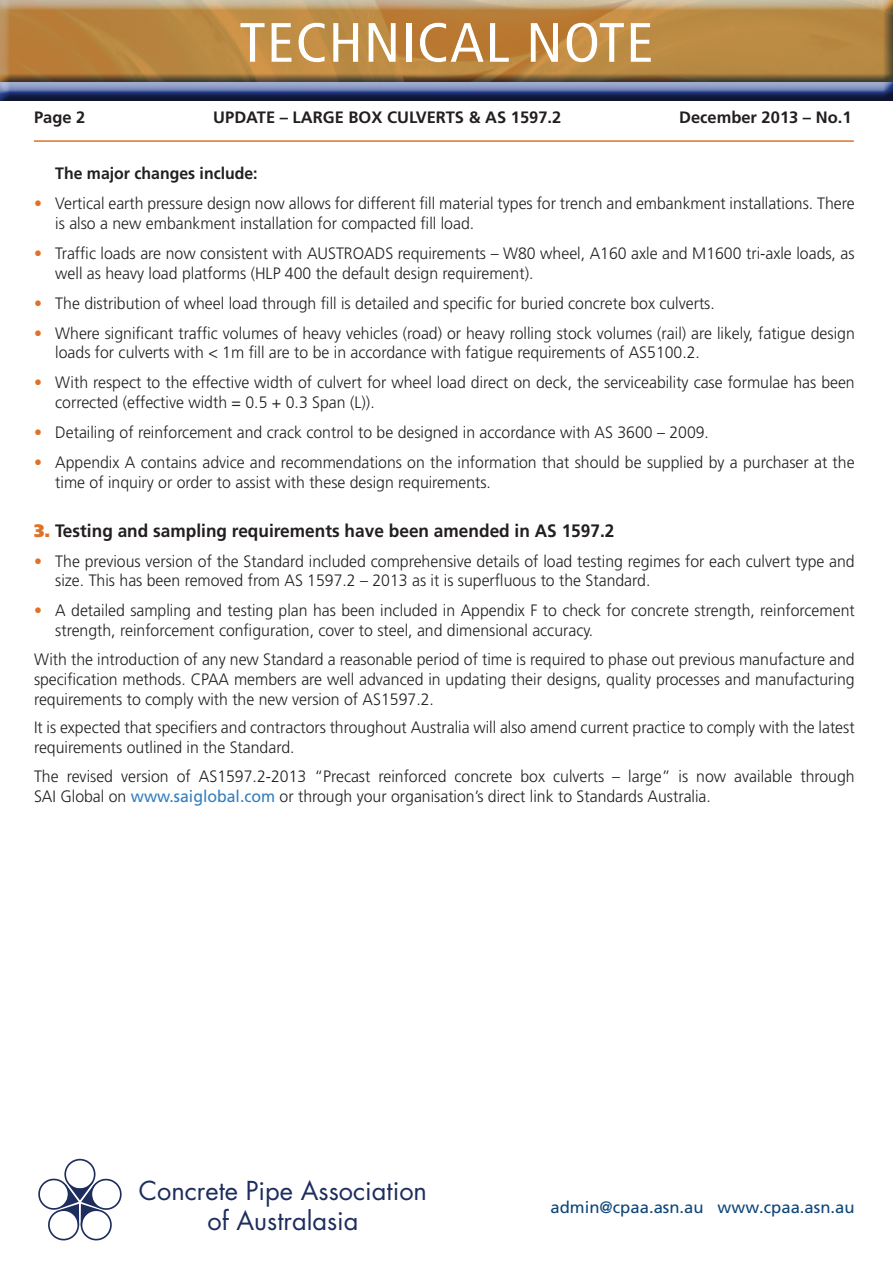
<style>
.page{position:relative;width:893px;height:1263px;background:#fff}
.page>*{position:absolute;margin:0;border:0;box-sizing:border-box;transform-origin:0 0}
.t1{font:condensed 55.5px "Frutiger";letter-spacing:.02em;color:#fff;scale:1.07 1}
.t2{font:25.35px/30.5px "Futura";color:#1d2d5d;text-align:center}
.t3{font:700 18px "Frutiger";color:#231f20;scale:.96 1}
.t4{font:300 16.5px/19.8px "Frutiger";color:#231f20;scale:.96 1}
.t5{font:700 16.5px "Frutiger";color:#231f20}
.t6{font:16.5px "Frutiger";color:#0d467a}
.t7{font:700 16.5px "Frutiger";color:#231f20;scale:.96 1}
.s1{color:#e17125}
.s2{font-weight:900;color:#e17125}
.s3{font-weight:400;color:#337dc0}
</style>
<div class="page">
<div style="left:64px;top:1159px;width:32px;height:31px;border:2px solid #1d2d5d;border-radius:50%"></div>
<svg style="left:38px;top:1176px;width:84px;height:65px"></svg>
<img style="left:0;top:0;width:893px;height:82px">
<div style="left:0;top:82px;width:893px;height:16px;background:#a0acce"></div>
<div style="left:0;top:83px;width:893px;height:20px;background:#231f20;opacity:.75"></div>
<div style="left:0;top:10px;width:893px;height:68px;background:#fff;opacity:.75"></div>
<hr style="left:34px;top:140px;width:820px;height:2px;background:#e17125">
<h1 class="t1" style="left:239px;top:10px;width:389px">TECHNICAL NOTE</h1>
<p class="t5" style="left:34px;top:107px;width:53px">Page 2</p>
<p class="t5" style="left:679px;top:107px;width:174px">December 2013 – No.1</p>
<p class="t7" style="left:55px;top:163px;width:212px">The major changes include:</p>
<p class="t4" style="left:55px;top:194px;width:834px;text-indent:-21px"><span class="s1">•</span> Vertical earth pressure design now allows for different fill material types for trench and embankment installations. There is also a new embankment installation for compacted fill load.</p>
<p class="t4" style="left:55px;top:243px;width:834px;text-indent:-21px"><span class="s1">•</span> Traffic loads are now consistent with AUSTROADS requirements – W80 wheel, A160 axle and M1600 tri-axle loads, as well as heavy load platforms (HLP 400 the default design requirement).</p>
<p class="t4" style="left:34px;top:293px;width:711px"><span class="s1">•</span> The distribution of wheel load through fill is detailed and specific for buried concrete box culverts.</p>
<p class="t4" style="left:55px;top:323px;width:834px;text-indent:-21px"><span class="s1">•</span> Where significant traffic volumes of heavy vehicles (road) or heavy rolling stock volumes (rail) are likely, fatigue design loads for culverts with &lt; 1m fill are to be in accordance with fatigue requirements of AS5100.2.</p>
<p class="t4" style="left:55px;top:373px;width:834px;text-indent:-21px"><span class="s1">•</span> With respect to the effective width of culvert for wheel load direct on deck, the serviceability case formulae has been corrected (effective width = 0.5 + 0.3 Span (L)).</p>
<p class="t4" style="left:34px;top:423px;width:705px"><span class="s1">•</span> Detailing of reinforcement and crack control to be designed in accordance with AS 3600 – 2009.</p>
<p class="t4" style="left:55px;top:453px;width:834px;text-indent:-21px"><span class="s1">•</span> Appendix A contains advice and recommendations on the information that should be supplied by a purchaser at the time of inquiry or order to assist with these design requirements.</p>
<p class="t3" style="left:34px;top:520px;width:606px"><span class="s2">3.</span> Testing and sampling requirements have been amended in AS 1597.2</p>
<p class="t4" style="left:55px;top:551px;width:834px;text-indent:-21px"><span class="s1">•</span> The previous version of the Standard included comprehensive details of load testing regimes for each culvert type and size. This has been removed from AS 1597.2 – 2013 as it is superfluous to the Standard.</p>
<p class="t4" style="left:55px;top:601px;width:834px;text-indent:-21px"><span class="s1">•</span> A detailed sampling and testing plan has been included in Appendix F to check for concrete strength, reinforcement strength, reinforcement configuration, cover to steel, and dimensional accuracy.</p>
<p class="t4" style="left:34px;top:650px;width:856px;text-align:justify">With the introduction of any new Standard a reasonable period of time is required to phase out previous manufacture and specification methods. CPAA members are well advanced in updating their designs, quality processes and manufacturing requirements to comply with the new version of AS1597.2.</p>
<p class="t4" style="left:34px;top:718px;width:856px">It is expected that specifiers and contractors throughout Australia will also amend current practice to comply with the latest requirements outlined in the Standard.</p>
<p class="t4" style="left:34px;top:767px;width:856px">The revised version of AS1597.2-2013 “Precast reinforced concrete box culverts – large” is now available through<br>SAI Global on <span class="s3">www.saiglobal.com</span> or through your organisation’s direct link to Standards Australia.</p>
<p class="t5" style="left:213px;top:107px;width:350px">UPDATE – LARGE BOX CULVERTS &amp; AS 1597.2</p>
<h2 class="t2" style="left:139px;top:1175px;width:290px">Concrete Pipe Association of Australasia</h2>
<p class="t6" style="left:550px;top:1197px;width:306px">admin@cpaa.asn.au www.cpaa.asn.au</p>
</div>
